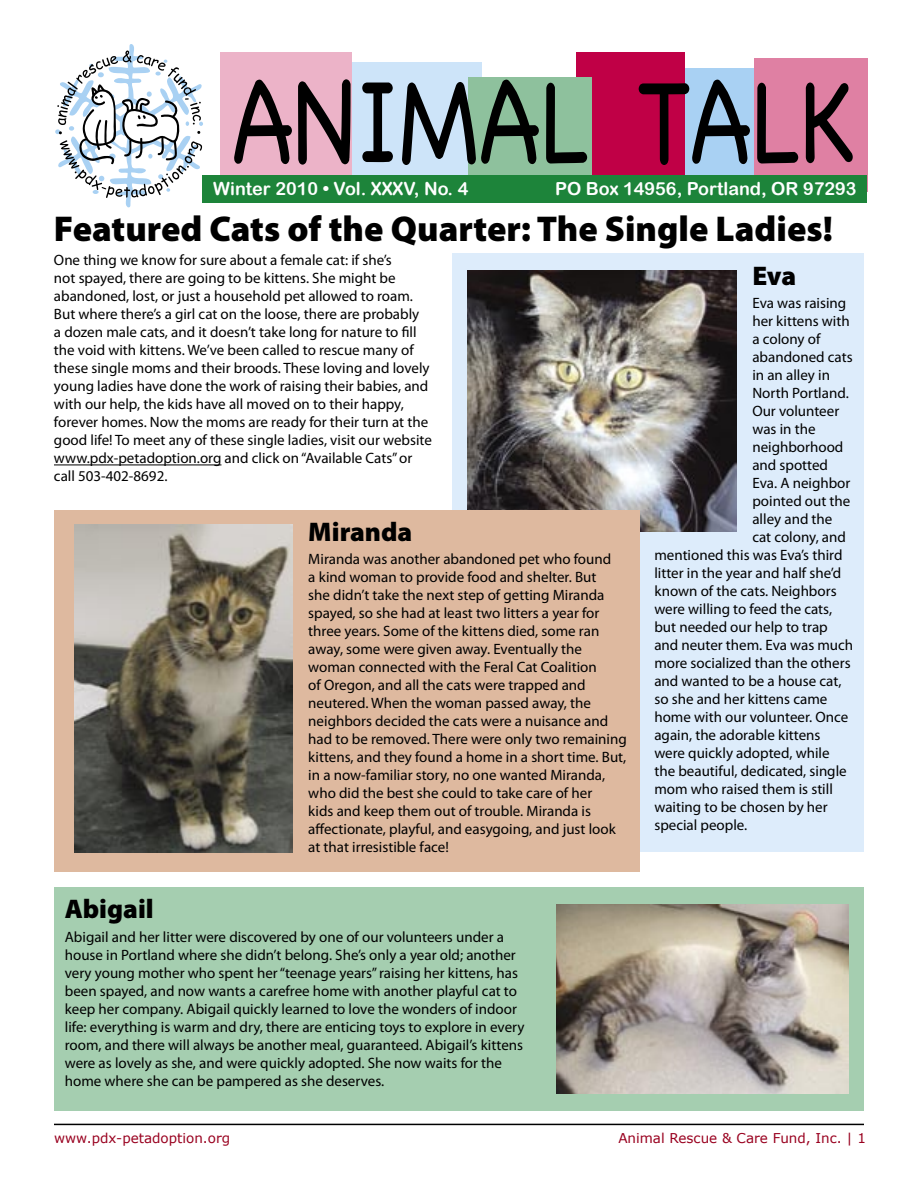
<style>
.page{position:relative;width:918px;height:1188px;background:#fff}
.page>*{position:absolute;margin:0;border:0;box-sizing:border-box;transform-origin:0 0}
.headline_1{font:900 36px "Myriad Pro";color:#000}
.headline_2{font:900 27px "Myriad Pro";color:#000}
.t1{font:18px "Arial Rounded MT Bold";color:#fff}
.body{font:15px/18px "Myriad Pro";color:#000}
.t2{font:13.5px "Verdana";color:#99001f}
</style>
<div class="page">
<div style="left:682px;top:68px;width:83px;height:113px;background:#a9d1f3"></div>
<div style="left:340px;top:62px;width:142px;height:124px;background:#cde4f9"></div>
<hr style="left:54px;top:1124px;width:810px;height:1px;background:#000">
<div style="left:577px;top:52px;width:108px;height:138px;background:#c00046"></div>
<div style="left:220px;top:52px;width:131px;height:141px;background:#ecb3c8"></div>
<svg style="left:55px;top:44px;width:148px;height:164px"></svg>
<div style="left:469px;top:77px;width:123px;height:115px;background:#8ec19d"></div>
<div style="left:754px;top:58px;width:113px;height:133px;background:#df80a3"></div>
<div style="left:203px;top:175px;width:664px;height:27px;background:#1d843a"></div>
<svg style="left:234px;top:79px;width:619px;height:86px"></svg>
<div style="left:452px;top:254px;width:412px;height:598px;background:#ddecfb"></div>
<hr style="left:54px;top:465px;width:167px;height:1px;background:#000">
<div style="left:54px;top:887px;width:810px;height:224px;background:#a5ceb0"></div>
<img style="left:556px;top:904px;width:293px;height:190px">
<img style="left:467px;top:270px;width:270px;height:261px">
<div style="left:54px;top:510px;width:585px;height:362px;background:#deb99f"></div>
<img style="left:74px;top:525px;width:219px;height:328px">
<p class="t1" style="left:213px;top:178px;width:257px">Winter 2010 • Vol. XXXV, No. 4</p>
<p class="t1" style="left:555px;top:178px;width:303px">PO Box 14956, Portland, OR 97293</p>
<p class="headline_1" style="left:54px;top:208px;width:780px">Featured Cats of the Quarter: The Single Ladies!</p>
<p class="body" style="left:54px;top:252px;width:379px">One thing we know for sure about a female cat: if she’s<br>not spayed, there are going to be kittens. She might be abandoned, lost, or just a household pet allowed to roam.<br>But where there’s a girl cat on the loose, there are probably<br>a dozen male cats, and it doesn’t take long for nature to fill the void with kittens. We’ve been called to rescue many of these single moms and their broods. These loving and lovely young ladies have done the work of raising their babies, and with our help, the kids have all moved on to their happy, forever homes. Now the moms are ready for their turn at the good life! To meet any of these single ladies, visit our website www.pdx-petadoption.org and click on “Available Cats” or call 503-402-8692.</p>
<p class="headline_2" style="left:308px;top:517px;width:106px">Miranda</p>
<p class="body" style="left:308px;top:551px;width:320px">Miranda was another abandoned pet who found<br>a kind woman to provide food and shelter. But<br>she didn’t take the next step of getting Miranda spayed, so she had at least two litters a year for three years. Some of the kittens died, some ran away, some were given away. Eventually the woman connected with the Feral Cat Coalition<br>of Oregon, and all the cats were trapped and neutered. When the woman passed away, the neighbors decided the cats were a nuisance and had to be removed. There were only two remaining kittens, and they found a home in a short time. But, in a now-familiar story, no one wanted Miranda, who did the best she could to take care of her<br>kids and keep them out of trouble. Miranda is affectionate, playful, and easygoing, and just look at that irresistible face!</p>
<p class="headline_2" style="left:65px;top:894px;width:91px">Abigail</p>
<p class="body" style="left:65px;top:928px;width:461px">Abigail and her litter were discovered by one of our volunteers under a house in Portland where she didn’t belong. She’s only a year old; another very young mother who spent her “teenage years” raising her kittens, has been spayed, and now wants a carefree home with another playful cat to keep her company. Abigail quickly learned to love the wonders of indoor life: everything is warm and dry, there are enticing toys to explore in every room, and there will always be another meal, guaranteed. Abigail’s kittens were as lovely as she, and were quickly adopted. She now waits for the home where she can be pampered as she deserves.</p>
<p class="headline_2" style="left:752px;top:260px;width:45px">Eva</p>
<p class="body" style="left:752px;top:295px;width:95px">Eva was raising</p>
<p class="body" style="left:752px;top:313px;width:99px">her kittens with</p>
<p class="body" style="left:752px;top:331px;width:70px">a colony of</p>
<p class="body" style="left:752px;top:349px;width:102px">abandoned cats</p>
<p class="body" style="left:752px;top:367px;width:79px">in an alley in</p>
<p class="body" style="left:752px;top:385px;width:98px">North Portland.</p>
<p class="body" style="left:752px;top:403px;width:88px">Our volunteer</p>
<p class="body" style="left:752px;top:421px;width:65px">was in the</p>
<p class="body" style="left:752px;top:439px;width:93px">neighborhood</p>
<p class="body" style="left:752px;top:457px;width:77px">and spotted</p>
<p class="body" style="left:752px;top:475px;width:100px">Eva. A neighbor</p>
<p class="body" style="left:752px;top:493px;width:100px">pointed out the</p>
<p class="body" style="left:752px;top:511px;width:82px">alley and the</p>
<p class="body" style="left:752px;top:529px;width:95px">cat colony, and</p>
<p class="body" style="left:654px;top:547px;width:190px">mentioned this was Eva’s third</p>
<p class="body" style="left:654px;top:565px;width:188px">litter in the year and half she’d</p>
<p class="body" style="left:654px;top:583px;width:184px">known of the cats. Neighbors</p>
<p class="body" style="left:654px;top:601px;width:179px">were willing to feed the cats,</p>
<p class="body" style="left:654px;top:619px;width:175px">but needed our help to trap</p>
<p class="body" style="left:654px;top:637px;width:200px">and neuter them. Eva was much</p>
<p class="body" style="left:654px;top:655px;width:198px">more socialized than the others</p>
<p class="body" style="left:654px;top:673px;width:189px">and wanted to be a house cat,</p>
<p class="body" style="left:654px;top:691px;width:175px">so she and her kittens came</p>
<p class="body" style="left:654px;top:709px;width:195px">home with our volunteer. Once</p>
<p class="body" style="left:654px;top:727px;width:168px">again, the adorable kittens</p>
<p class="body" style="left:654px;top:745px;width:177px">were quickly adopted, while</p>
<p class="body" style="left:654px;top:763px;width:194px">the beautiful, dedicated, single</p>
<p class="body" style="left:654px;top:781px;width:180px">mom who raised them is still</p>
<p class="body" style="left:654px;top:799px;width:175px">waiting to be chosen by her</p>
<p class="body" style="left:654px;top:817px;width:94px">special people.</p>
<p class="t2" style="left:54px;top:1130px;width:178px">www.pdx-petadoption.org</p>
<p class="t2" style="left:618px;top:1130px;width:249px">Animal Rescue &amp; Care Fund, Inc. | 1</p>
</div>
